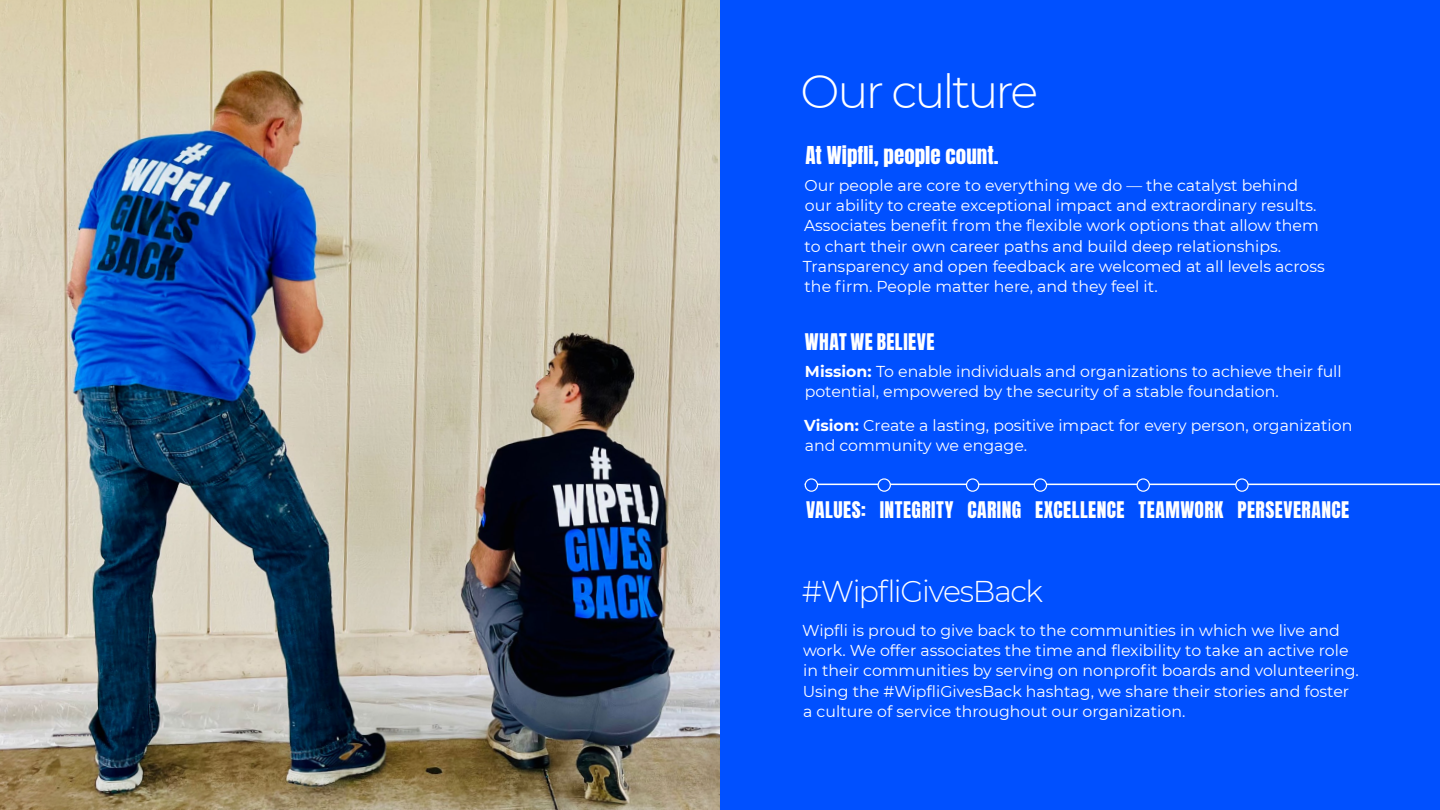
<style>
.page{position:relative;width:1440px;height:810px;background:#fff}
.page>*{position:absolute;margin:0;border:0;box-sizing:border-box;transform-origin:0 0}
.t1{font:300 46.5px "Montserrat";letter-spacing:-.065em;color:#fff}
.t2{font:300 30px "Montserrat";letter-spacing:-.045em;color:#fff}
.t3{font:21px "Anton";color:#fff}
.t4{font:19.5px "Anton";letter-spacing:.025em;color:#fff}
.t5{font:15.75px/20.2px "Montserrat";color:#fff}
.s1{font-weight:700}
</style>
<div class="page">
<div style="left:720px;top:0;width:720px;height:810px;background:#0050ff"></div>
<img style="left:0;top:0;width:720px;height:810px">
<hr style="left:804px;top:484px;width:636px;height:1px;background:#fff">
<svg style="left:805px;top:479px;width:12px;height:12px"></svg>
<div style="left:804px;top:478px;width:14px;height:14px;border:1px solid #fff;border-radius:50%"></div>
<svg style="left:878px;top:479px;width:12px;height:12px"></svg>
<div style="left:877px;top:478px;width:14px;height:14px;border:1px solid #fff;border-radius:50%"></div>
<div style="left:966px;top:479px;width:12px;height:12px;background:#0050ff;border-radius:50%"></div>
<div style="left:966px;top:478px;width:13px;height:14px;border:1px solid #fff;border-radius:50%"></div>
<svg style="left:1034px;top:479px;width:12px;height:12px"></svg>
<div style="left:1033px;top:478px;width:14px;height:14px;border:1px solid #fff;border-radius:50%"></div>
<svg style="left:1137px;top:479px;width:12px;height:12px"></svg>
<div style="left:1136px;top:478px;width:14px;height:14px;border:1px solid #fff;border-radius:50%"></div>
<svg style="left:1236px;top:479px;width:12px;height:12px"></svg>
<div style="left:1235px;top:478px;width:13px;height:14px;border:1px solid #fff;border-radius:50%"></div>
<h1 class="t1" style="left:800px;top:60px;width:239px">Our culture</h1>
<h3 class="t3" style="left:805px;top:144px;width:195px">At Wipfli, people count.</h3>
<p class="t5" style="left:803px;top:175px;width:523px">Our people are core to everything we do — the catalyst behind our ability to create exceptional impact and extraordinary results.<br>Associates benefit from the flexible work options that allow them to chart their own career paths and build deep relationships.<br>Transparency and open feedback are welcomed at all levels across the firm. People matter here, and they feel it.</p>
<p class="t4" style="left:805px;top:331px;width:131px">WHAT WE BELIEVE</p>
<p class="t5" style="left:805px;top:360px;width:538px"><span class="s1">Mission:</span> To enable individuals and organizations to achieve their full potential, empowered by the security of a stable foundation.</p>
<p class="t5" style="left:804px;top:414px;width:550px"><span class="s1">Vision:</span> Create a lasting, positive impact for every person, organization and community we engage.</p>
<p class="t4" style="left:806px;top:499px;width:544px">VALUES: INTEGRITY CARING EXCELLENCE TEAMWORK PERSEVERANCE</p>
<h2 class="t2" style="left:802px;top:570px;width:243px">#WipfliGivesBack</h2>
<p class="t5" style="left:802px;top:620px;width:558px">Wipfli is proud to give back to the communities in which we live and work. We offer associates the time and flexibility to take an active role in their communities by serving on nonprofit boards and volunteering.<br>Using the #WipfliGivesBack hashtag, we share their stories and foster a culture of service throughout our organization.</p>
</div>
